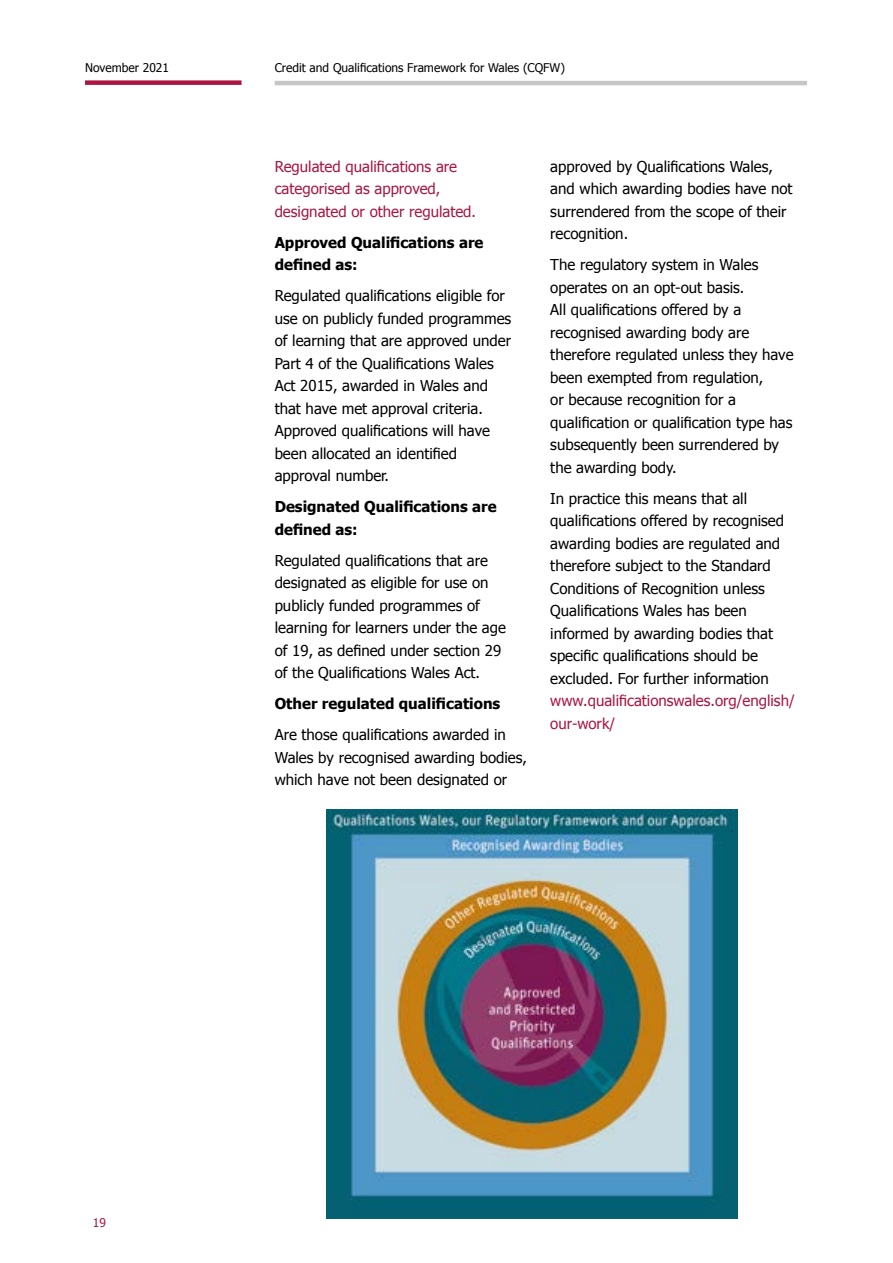
<style>
.page{position:relative;width:893px;height:1263px;background:#fff}
.page>*{position:absolute;margin:0;border:0;box-sizing:border-box;transform-origin:0 0}
.Body_Text{font:15px/22.5px "Tahoma";color:#000}
.Body_Text-2{font:700 15px/22.5px "Tahoma";color:#000}
.t1{font:15px/22.5px "Tahoma";color:#aa1641}
.t2{font:12px "Tahoma";color:#000}
.t3{font:12px "Tahoma";color:#aa1641}
.s1{color:#aa1641}
</style>
<div class="page">
<div style="left:85px;top:80px;width:157px;height:5px;background:#aa1641"></div>
<hr style="left:275px;top:81px;width:532px;height:4px;background:#c6c6c6">
<img style="left:327px;top:809px;width:411px;height:409px">
<p class="t2" style="left:85px;top:59px;width:85px">November 2021</p>
<p class="t2" style="left:275px;top:60px;width:292px">Credit and Qualifications Framework for Wales (CQFW)</p>
<h3 class="t1" style="left:275px;top:154px;width:203px">Regulated qualifications are categorised as approved, designated or other regulated.</h3>
<p class="Body_Text-2" style="left:275px;top:230px;width:210px">Approved Qualifications are defined as:</p>
<p class="Body_Text" style="left:275px;top:284px;width:238px">Regulated qualifications eligible for use on publicly funded programmes of learning that are approved under<br>Part 4 of the Qualifications Wales<br>Act 2015, awarded in Wales and that have met approval criteria.<br>Approved qualifications will have been allocated an identified approval number.</p>
<p class="Body_Text-2" style="left:275px;top:495px;width:223px">Designated Qualifications are defined as:</p>
<p class="Body_Text" style="left:275px;top:548px;width:233px">Regulated qualifications that are designated as eligible for use on publicly funded programmes of learning for learners under the age of 19, as defined under section 29 of the Qualifications Wales Act.</p>
<p class="Body_Text-2" style="left:275px;top:692px;width:227px">Other regulated qualifications</p>
<p class="Body_Text" style="left:275px;top:723px;width:254px">Are those qualifications awarded in<br>Wales by recognised awarding bodies, which have not been designated or</p>
<p class="Body_Text" style="left:550px;top:154px;width:244px">approved by Qualifications Wales, and which awarding bodies have not surrendered from the scope of their recognition.</p>
<p class="Body_Text" style="left:550px;top:253px;width:245px">The regulatory system in Wales operates on an opt-out basis.<br>All qualifications offered by a recognised awarding body are therefore regulated unless they have been exempted from regulation,<br>or because recognition for a qualification or qualification type has subsequently been surrendered by the awarding body.</p>
<p class="Body_Text" style="left:550px;top:486px;width:246px">In practice this means that all qualifications offered by recognised awarding bodies are regulated and therefore subject to the Standard<br>Conditions of Recognition unless<br>Qualifications Wales has been informed by awarding bodies that specific qualifications should be excluded. For further information <span class="s1">www.qualificationswales.org/english/ our-work/</span></p>
<p class="t3" style="left:93px;top:1215px;width:15px">19</p>
</div>
